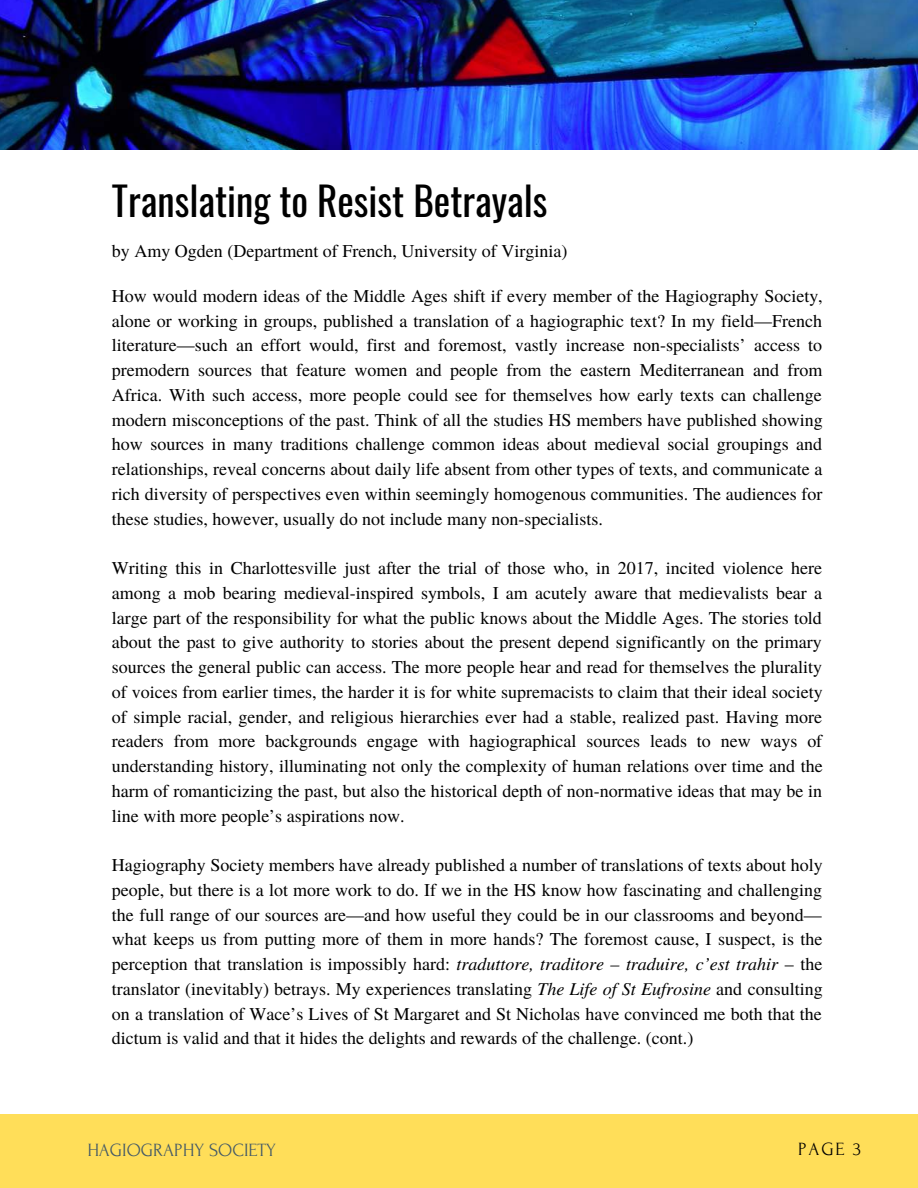
<style>
.page{position:relative;width:918px;height:1188px;background:#fff}
.page>*{position:absolute;margin:0;border:0;box-sizing:border-box;transform-origin:0 0}
.t1{font:39.15px "Oswald";color:#000}
.t2{font:18.6px "Forum";color:#435967}
.t3{font:18.6px "Forum";color:#000}
.t4{font:18px/24.8px "Te X Gyre Termes";color:#000;text-align:justify}
.s1{font-style:italic}
</style>
<div class="page">
<div style="left:0;top:1115px;width:918px;height:73px;background:#ffde59"></div>
<img style="left:0;top:0;width:918px;height:150px">
<h1 class="t1" style="left:112px;top:170px;width:437px">Translating to Resist Betrayals</h1>
<p class="t4" style="left:112px;top:238px;width:457px">by Amy Ogden (Department of French, University of Virginia)</p>
<p class="t4" style="left:112px;top:283px;width:712px">How would modern ideas of the Middle Ages shift if every member of the Hagiography Society, alone or working in groups, published a translation of a hagiographic text? In my field—French literature—such an effort would, first and foremost, vastly increase non-specialists’ access to premodern sources that feature women and people from the eastern Mediterranean and from Africa. With such access, more people could see for themselves how early texts can challenge modern misconceptions of the past. Think of all the studies HS members have published showing how sources in many traditions challenge common ideas about medieval social groupings and relationships, reveal concerns about daily life absent from other types of texts, and communicate a rich diversity of perspectives even within seemingly homogenous communities. The audiences for these studies, however, usually do not include many non-specialists.</p>
<p class="t4" style="left:112px;top:555px;width:712px">Writing this in Charlottesville just after the trial of those who, in 2017, incited violence here among a mob bearing medieval-inspired symbols, I am acutely aware that medievalists bear a large part of the responsibility for what the public knows about the Middle Ages. The stories told about the past to give authority to stories about the present depend significantly on the primary sources the general public can access. The more people hear and read for themselves the plurality of voices from earlier times, the harder it is for white supremacists to claim that their ideal society of simple racial, gender, and religious hierarchies ever had a stable, realized past. Having more readers from more backgrounds engage with hagiographical sources leads to new ways of understanding history, illuminating not only the complexity of human relations over time and the harm of romanticizing the past, but also the historical depth of non-normative ideas that may be in line with more people’s aspirations now.</p>
<p class="t4" style="left:112px;top:852px;width:712px">Hagiography Society members have already published a number of translations of texts about holy people, but there is a lot more work to do. If we in the HS know how fascinating and challenging the full range of our sources are—and how useful they could be in our classrooms and beyond— what keeps us from putting more of them in more hands? The foremost cause, I suspect, is the perception that translation is impossibly hard: <span class="s1">traduttore, traditore – traduire, c’est trahir</span> – the translator (inevitably) betrays. My experiences translating <span class="s1">The Life of St Eufrosine</span> and consulting on a translation of Wace’s Lives of St Margaret and St Nicholas have convinced me both that the dictum is valid and that it hides the delights and rewards of the challenge. (cont.)</p>
<p class="t2" style="left:87px;top:1140px;width:190px">HAGIOGRAPHY SOCIETY</p>
<p class="t3" style="left:798px;top:1139px;width:64px">PAGE 3</p>
</div>
